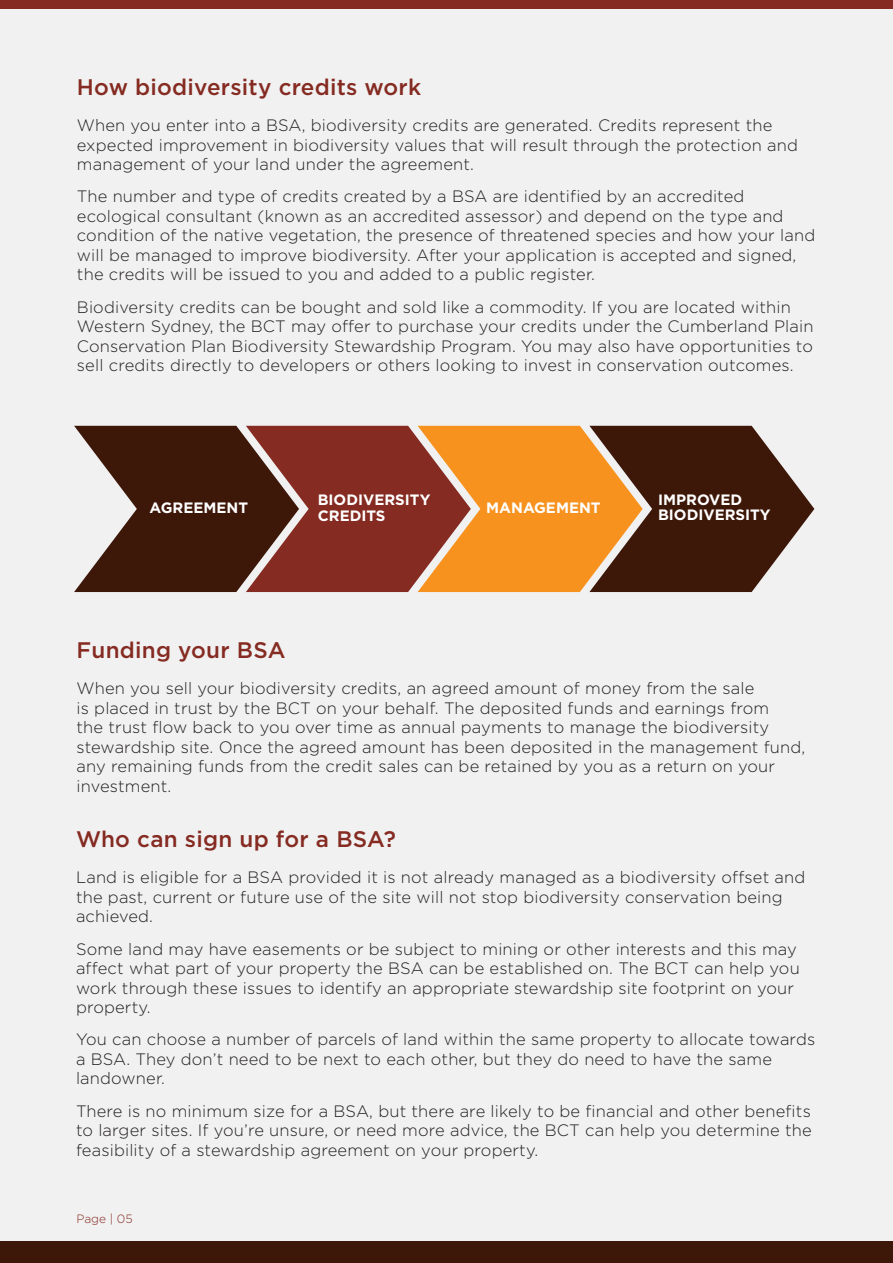
<style>
.page{position:relative;width:893px;height:1263px;background:#f1f1f2}
.page>*{position:absolute;margin:0;border:0;box-sizing:border-box;transform-origin:0 0}
.Copy_Header{font:500 22.5px "Gotham";letter-spacing:.01em;color:#852b21}
.Body_Copy{font:500 22.5px "Gotham";letter-spacing:.01em;color:#852b21}
.Body_Copy-2{font:300 16.5px/19.5px "Gotham";letter-spacing:.01em;color:#231f20}
.t1{font:700 15px "Gotham";color:#fff}
.t2{font:300 12px "Gotham";color:#852b21}
</style>
<div class="page">
<div style="left:0;top:1241px;width:893px;height:22px;background:#3d1708"></div>
<div style="left:0;top:0;width:893px;height:9px;background:#852b21"></div>
<svg style="left:74px;top:426px;width:740px;height:166px;background:#8b512f"></svg>
<p class="Body_Copy" style="left:77px;top:72px;width:346px">How biodiversity credits work</p>
<p class="Body_Copy-2" style="left:77px;top:115px;width:723px">When you enter into a BSA, biodiversity credits are generated. Credits represent the expected improvement in biodiversity values that will result through the protection and management of your land under the agreement.</p>
<p class="Body_Copy-2" style="left:77px;top:186px;width:740px">The number and type of credits created by a BSA are identified by an accredited ecological consultant (known as an accredited assessor) and depend on the type and condition of the native vegetation, the presence of threatened species and how your land will be managed to improve biodiversity. After your application is accepted and signed, the credits will be issued to you and added to a public register.</p>
<p class="Body_Copy-2" style="left:77px;top:297px;width:738px">Biodiversity credits can be bought and sold like a commodity. If you are located within Western Sydney, the BCT may offer to purchase your credits under the Cumberland Plain Conservation Plan Biodiversity Stewardship Program. You may also have opportunities to sell credits directly to developers or others looking to invest in conservation outcomes.</p>
<p class="t1" style="left:150px;top:497px;width:100px">AGREEMENT</p>
<p class="t1" style="left:318px;top:490px;width:114px">BIODIVERSITY</p>
<p class="t1" style="left:658px;top:490px;width:86px">IMPROVED</p>
<p class="t1" style="left:318px;top:506px;width:69px">CREDITS</p>
<p class="t1" style="left:486px;top:498px;width:116px">MANAGEMENT</p>
<p class="t1" style="left:658px;top:505px;width:114px">BIODIVERSITY</p>
<p class="Copy_Header" style="left:77px;top:635px;width:210px">Funding your BSA</p>
<p class="Body_Copy-2" style="left:77px;top:678px;width:730px">When you sell your biodiversity credits, an agreed amount of money from the sale<br>is placed in trust by the BCT on your behalf. The deposited funds and earnings from<br>the trust flow back to you over time as annual payments to manage the biodiversity stewardship site. Once the agreed amount has been deposited in the management fund, any remaining funds from the credit sales can be retained by you as a return on your investment.</p>
<p class="Copy_Header" style="left:76px;top:824px;width:321px">Who can sign up for a BSA?</p>
<p class="Body_Copy-2" style="left:76px;top:867px;width:731px">Land is eligible for a BSA provided it is not already managed as a biodiversity offset and the past, current or future use of the site will not stop biodiversity conservation being achieved.</p>
<p class="Body_Copy-2" style="left:76px;top:939px;width:725px">Some land may have easements or be subject to mining or other interests and this may affect what part of your property the BSA can be established on. The BCT can help you work through these issues to identify an appropriate stewardship site footprint on your property.</p>
<p class="Body_Copy-2" style="left:76px;top:1029px;width:741px">You can choose a number of parcels of land within the same property to allocate towards a BSA. They don’t need to be next to each other, but they do need to have the same landowner.</p>
<p class="Body_Copy-2" style="left:76px;top:1101px;width:737px;text-align:justify">There is no minimum size for a BSA, but there are likely to be financial and other benefits to larger sites. If you’re unsure, or need more advice, the BCT can help you determine the feasibility of a stewardship agreement on your property.</p>
<p class="t2" style="left:77px;top:1211px;width:58px">Page | 05</p>
</div>
